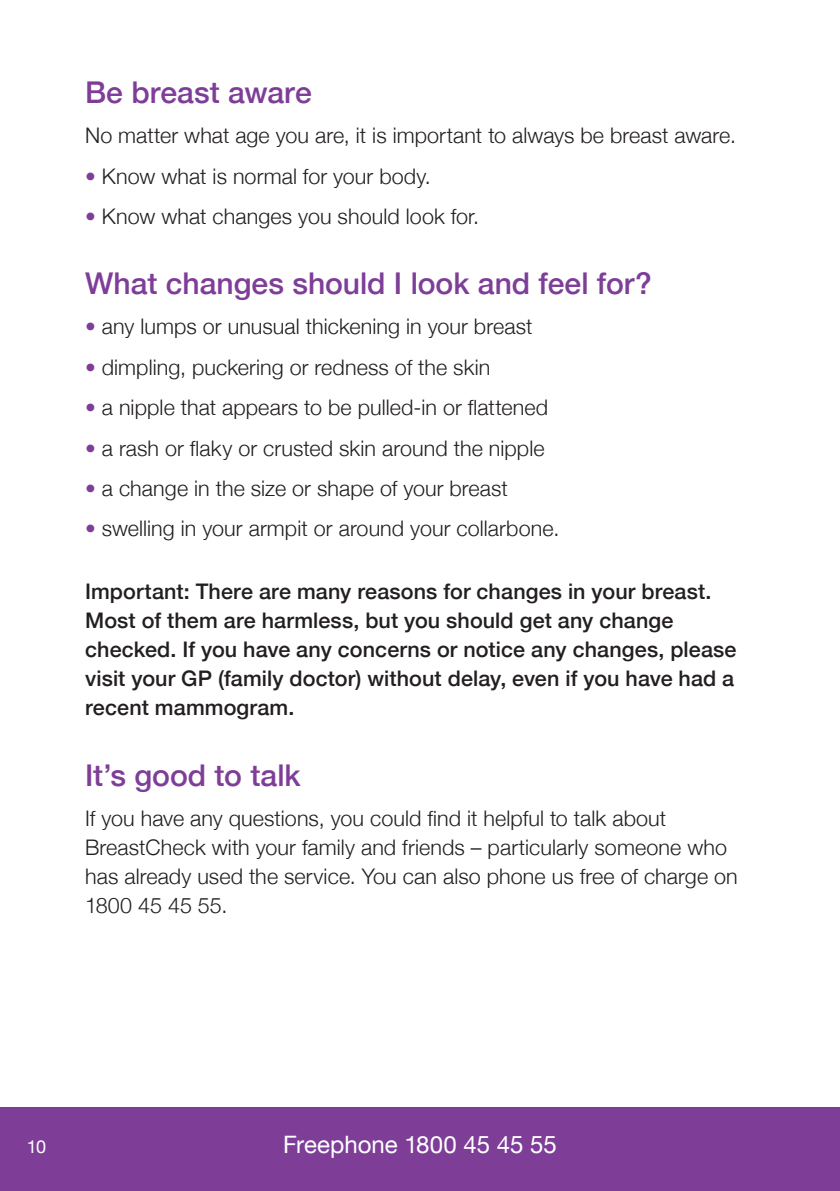
<style>
.page{position:relative;width:840px;height:1191px;background:#fff}
.page>*{position:absolute;margin:0;border:0;box-sizing:border-box;transform-origin:0 0}
.head_1{font:500 30px "Helvetica Neue";color:#7e3e98}
.head_1-2{font:24px "Helvetica Neue";color:#fff}
.bullets{font:300 21.6px "Helvetica Neue";letter-spacing:.005em;color:#231f20}
.body_text{font:300 21.6px/29px "Helvetica Neue";letter-spacing:.005em;color:#231f20}
.body_text-2{font:500 21.6px/29px "Helvetica Neue";letter-spacing:.005em;color:#231f20}
.head_1-3{font:18px "Helvetica Neue";color:#fff}
.s1{color:#7e3e98}
</style>
<div class="page">
<div style="left:0;top:1107px;width:839px;height:84px;background:#7e3e98"></div>
<p class="head_1" style="left:85px;top:68px;width:228px">Be breast aware</p>
<p class="body_text" style="left:85px;top:120px;width:652px">No matter what age you are, it is important to always be breast aware.</p>
<p class="bullets" style="left:85px;top:159px;width:347px"><span class="s1">•</span> Know what is normal for your body.</p>
<p class="bullets" style="left:85px;top:199px;width:395px"><span class="s1">•</span> Know what changes you should look for.</p>
<p class="head_1" style="left:85px;top:259px;width:567px">What changes should I look and feel for?</p>
<p class="bullets" style="left:85px;top:309px;width:448px"><span class="s1">•</span> any lumps or unusual thickening in your breast</p>
<p class="bullets" style="left:85px;top:350px;width:406px"><span class="s1">•</span> dimpling, puckering or redness of the skin</p>
<p class="bullets" style="left:85px;top:390px;width:464px"><span class="s1">•</span> a nipple that appears to be pulled-in or flattened</p>
<p class="bullets" style="left:85px;top:430px;width:461px"><span class="s1">•</span> a rash or flaky or crusted skin around the nipple</p>
<p class="bullets" style="left:85px;top:471px;width:424px"><span class="s1">•</span> a change in the size or shape of your breast</p>
<p class="bullets" style="left:85px;top:511px;width:475px"><span class="s1">•</span> swelling in your armpit or around your collarbone.</p>
<p class="body_text-2" style="left:85px;top:575px;width:652px">Important: There are many reasons for changes in your breast.<br>Most of them are harmless, but you should get any change checked. If you have any concerns or notice any changes, please visit your GP (family doctor) without delay, even if you have had a recent mammogram.</p>
<p class="head_1" style="left:85px;top:751px;width:217px">It’s good to talk</p>
<p class="body_text" style="left:85px;top:802px;width:653px">If you have any questions, you could find it helpful to talk about BreastCheck with your family and friends – particularly someone who has already used the service. You can also phone us free of charge on 1800 45 45 55.</p>
<p class="head_1-3" style="left:27px;top:1133px;width:21px">10</p>
<p class="head_1-2" style="left:283px;top:1127px;width:275px">Freephone 1800 45 45 55</p>
</div>
